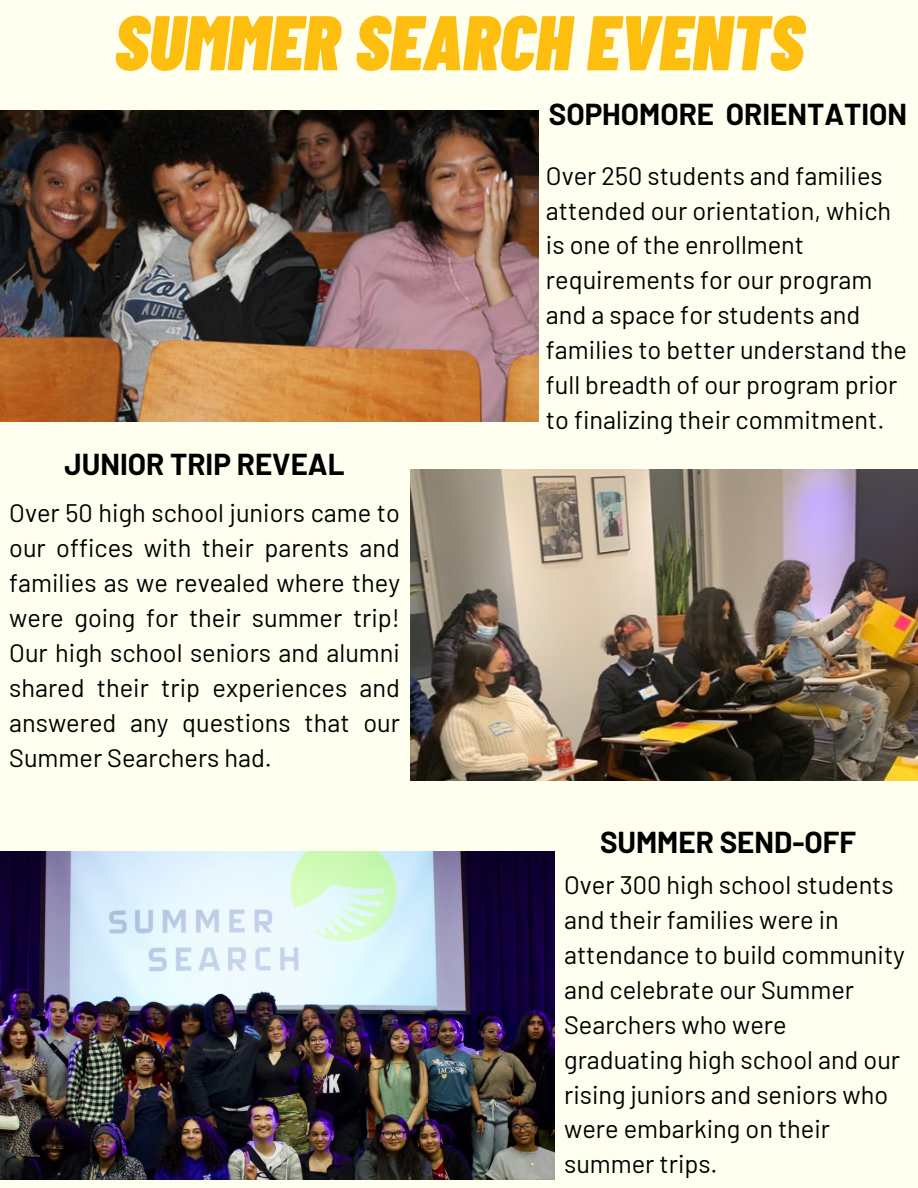
<style>
.page{position:relative;width:918px;height:1188px;background:#fffff0}
.page>*{position:absolute;margin:0;border:0;box-sizing:border-box;transform-origin:0 0}
.t1{font:italic 900 77.25px "Barlow Condensed";color:#febe10}
.t2{font:700 29.55px "Barlow";color:#000}
.t3{font:25.35px/34.8px "Barlow";color:#000}
</style>
<div class="page">
<img style="left:411px;top:469px;width:507px;height:311px">
<img style="left:0;top:851px;width:555px;height:329px">
<img style="left:0;top:110px;width:539px;height:311px">
<p class="t1" style="left:114px;top:-7px;width:691px">SUMMER SEARCH EVENTS</p>
<p class="t2" style="left:549px;top:95px;width:360px">SOPHOMORE ORIENTATION</p>
<p class="t2" style="left:65px;top:445px;width:282px">JUNIOR TRIP REVEAL</p>
<p class="t3" style="left:9px;top:495px;width:392px;text-align:justify">Over 50 high school juniors came to our offices with their parents and families as we revealed where they were going for their summer trip!<br>Our high school seniors and alumni shared their trip experiences and answered any questions that our Summer Searchers had.</p>
<p class="t3" style="left:546px;top:157px;width:363px">Over 250 students and families attended our orientation, which is one of the enrollment requirements for our program and a space for students and families to better understand the full breadth of our program prior to finalizing their commitment.</p>
<p class="t2" style="left:600px;top:823px;width:258px">SUMMER SEND-OFF</p>
<p class="t3" style="left:564px;top:867px;width:342px">Over 300 high school students and their families were in attendance to build community and celebrate our Summer<br>Searchers who were graduating high school and our rising juniors and seniors who were embarking on their summer trips.</p>
</div>
